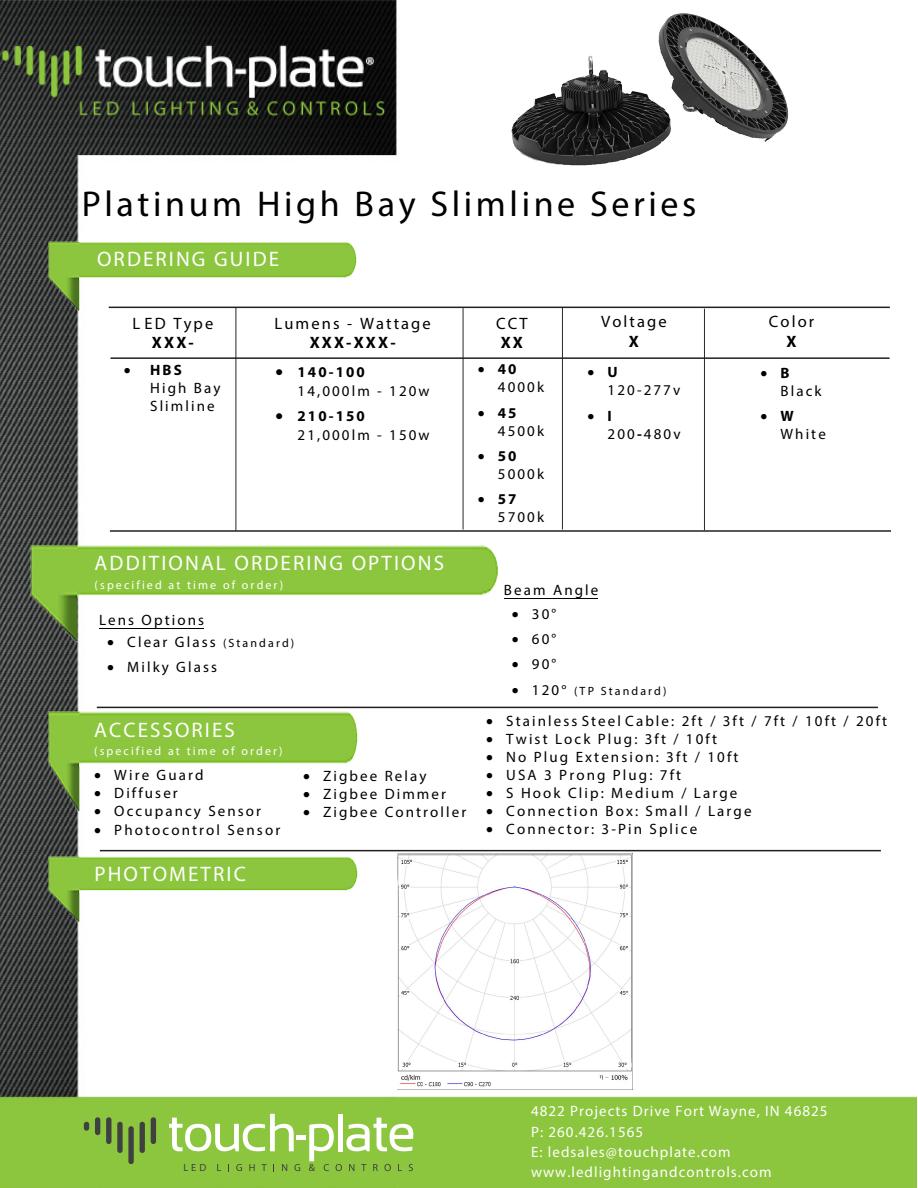
<style>
.page{position:relative;width:918px;height:1188px;background:#fff}
.page>*{position:absolute;margin:0;border:0;box-sizing:border-box;transform-origin:0 0}
.t1{font:36px "Myriad Pro";letter-spacing:.1em;color:#000}
.t2{font:21px "Myriad Pro";letter-spacing:.1em;color:#fff}
.t3{font:16.5px "Myriad Pro";letter-spacing:.125em;color:#000}
.t4{font:700 16.5px "Myriad Pro";letter-spacing:.125em;color:#000}
.t5{font:15px/18px "Myriad Pro";letter-spacing:.14em;color:#000}
.TOC_Text{font:15px/20.4px "Myriad Pro";letter-spacing:.07em;color:#fff}
.t6{font:12px "Myriad Pro";letter-spacing:.175em;color:#fff}
.t7{font:12px "Myriad Pro";letter-spacing:.175em;color:#000}
.t8{font:10.35px "Myriad Pro";color:#404041}
.s1{font-weight:700}
.s2{font-size:12px}
.s3{font-size:15px}
.s4{font-family:"Minion Pro";font-size:15px}
</style>
<div class="page">
<img style="left:0;top:0;width:916px;height:1188px">
<hr style="left:97px;top:707px;width:781px;height:1px;background:#231f20">
<hr style="left:100px;top:850px;width:781px;height:1px;background:#231f20">
<img style="left:48px;top:238px;width:309px;height:73px">
<svg style="left:169px;top:1114px;width:246px;height:57px"></svg>
<div style="left:84px;top:1122px;width:5px;height:9px;background:#404041;border-radius:3px"></div>
<div style="left:95px;top:1117px;width:5px;height:18px;background:#404041;border-radius:3px"></div>
<div style="left:106px;top:1117px;width:5px;height:27px;background:#404041;border-radius:3px"></div>
<div style="left:117px;top:1122px;width:6px;height:31px;background:#404041;border-radius:3px"></div>
<div style="left:128px;top:1126px;width:6px;height:38px;background:#404041;border-radius:3px"></div>
<div style="left:140px;top:1122px;width:5px;height:31px;background:#404041;border-radius:3px"></div>
<div style="left:151px;top:1117px;width:5px;height:27px;background:#404041;border-radius:3px"></div>
<hr style="left:236px;top:307px;width:1px;height:224px;background:#231f20">
<hr style="left:463px;top:308px;width:1px;height:222px;background:#231f20">
<hr style="left:562px;top:308px;width:1px;height:222px;background:#231f20">
<hr style="left:704px;top:309px;width:1px;height:221px;background:#231f20">
<hr style="left:109px;top:307px;width:781px;height:1px;background:#231f20">
<img style="left:31px;top:541px;width:468px;height:101px">
<img style="left:48px;top:707px;width:309px;height:105px">
<img style="left:48px;top:853px;width:309px;height:69px">
<hr style="left:110px;top:530px;width:781px;height:2px;background:#231f20">
<hr style="left:110px;top:357px;width:780px;height:2px;background:#231f20">
<img style="left:504px;top:2px;width:286px;height:176px">
<hr style="left:504px;top:598px;width:94px;height:1px;background:#000">
<hr style="left:100px;top:628px;width:104px;height:1px;background:#000">
<img style="left:398px;top:854px;width:235px;height:235px">
<h1 class="t1" style="left:82px;top:182px;width:616px">Platinum High Bay Slimline Series</h1>
<p class="t2" style="left:97px;top:246px;width:184px">ORDERING GUIDE</p>
<p class="t3" style="left:132px;top:313px;width:82px">L ED Type</p>
<p class="t4" style="left:152px;top:331px;width:43px">XXX-</p>
<p class="t3" style="left:274px;top:313px;width:158px">Lumens - Wattage</p>
<p class="t4" style="left:310px;top:332px;width:88px">XXX-XXX-</p>
<p class="t3" style="left:496px;top:313px;width:33px">CCT</p>
<p class="t4" style="left:501px;top:332px;width:24px">XX</p>
<p class="t3" style="left:601px;top:312px;width:67px">Voltage</p>
<p class="t4" style="left:629px;top:330px;width:12px">X</p>
<p class="t5" style="left:150px;top:361px;width:72px;text-indent:-26px">• <span class="s1">HBS<br></span>High Bay<br>Slimline</p>
<p class="t5" style="left:498px;top:360px;width:48px;text-indent:-20px">• <span class="s1">40<br></span>4000k</p>
<p class="t5" style="left:498px;top:404px;width:48px;text-indent:-20px">• <span class="s1">45<br></span>4500k</p>
<p class="t5" style="left:498px;top:447px;width:48px;text-indent:-20px">• <span class="s1">50<br></span>5000k</p>
<p class="t5" style="left:498px;top:490px;width:48px;text-indent:-20px">• <span class="s1">57<br></span>5700k</p>
<p class="t5" style="left:298px;top:362px;width:134px;line-height:18.8px;text-indent:-22px">• <span class="s1">140-100<br></span>14,000lm - 120w</p>
<p class="t5" style="left:298px;top:406px;width:134px;line-height:19.4px;text-indent:-22px">• <span class="s1">210-150<br></span>21,000lm - 150w</p>
<p class="t5" style="left:608px;top:363px;width:74px;text-indent:-20px">• <span class="s1">U<br></span>120-277v</p>
<p class="t5" style="left:608px;top:406px;width:74px;text-indent:-20px">• <span class="s1">I<br></span>200<span class="s1">-</span>480v</p>
<h2 class="t2" style="left:95px;top:550px;width:351px">ADDITIONAL ORDERING OPTIONS</h2>
<p class="t6" style="left:95px;top:577px;width:190px">(specified at time of order)</p>
<p class="t5" style="left:99px;top:611px;width:106px">Lens Options</p>
<p class="t5" style="left:107px;top:632px;width:189px">• Clear Glass <span class="s2">(Standard)</span></p>
<p class="t5" style="left:107px;top:658px;width:111px">• Milky Glass</p>
<p class="t5" style="left:504px;top:581px;width:96px">Beam Angle</p>
<p class="t5" style="left:512px;top:605px;width:46px">• 30°</p>
<p class="t5" style="left:512px;top:630px;width:46px">• 60°</p>
<p class="t5" style="left:512px;top:655px;width:46px">• 90°</p>
<p class="t7" style="left:512px;top:683px;width:156px">• <span class="s3">120</span><span class="s4">°</span> (TP Standard)</p>
<p class="t3" style="left:769px;top:311px;width:47px">Color</p>
<p class="t4" style="left:787px;top:330px;width:12px">X</p>
<p class="t5" style="left:780px;top:363px;width:43px;text-indent:-20px">• <span class="s1">B<br></span>Black</p>
<p class="t5" style="left:780px;top:407px;width:47px;text-indent:-20px">• <span class="s1">W<br></span>White</p>
<h2 class="t2" style="left:94px;top:717px;width:142px">ACCESSORIES</h2>
<p class="t6" style="left:94px;top:744px;width:190px">(specified at time of order)</p>
<p class="t5" style="left:94px;top:766px;width:111px">• Wire Guard</p>
<p class="t5" style="left:94px;top:784px;width:85px">• Diffuser</p>
<p class="t5" style="left:94px;top:802px;width:168px">• Occupancy Sensor</p>
<p class="t5" style="left:94px;top:821px;width:187px">• Photocontrol Sensor</p>
<h2 class="t2" style="left:94px;top:861px;width:153px">PHOTOMETRIC</h2>
<p class="t5" style="left:303px;top:766px;width:125px">• Zigbee Relay</p>
<p class="t5" style="left:303px;top:784px;width:145px">• Zigbee Dimmer</p>
<p class="t5" style="left:303px;top:802px;width:165px">• Zigbee Controller</p>
<p class="t5" style="left:486px;top:712px;width:402px">• Stainless Steel Cable: 2ft / 3ft / 7ft / 10ft / 20ft</p>
<p class="t5" style="left:486px;top:730px;width:232px">• Twist Lock Plug: 3ft / 10ft</p>
<p class="t5" style="left:486px;top:748px;width:254px">• No Plug Extension: 3ft / 10ft</p>
<p class="t5" style="left:486px;top:766px;width:196px">• USA 3 Prong Plug: 7ft</p>
<p class="t5" style="left:486px;top:784px;width:253px">• S Hook Clip: Medium / Large</p>
<p class="t5" style="left:486px;top:802px;width:267px">• Connection Box: Small / Large</p>
<p class="t5" style="left:486px;top:820px;width:212px">• Connector: 3-Pin Splice</p>
<p class="TOC_Text" style="left:531px;top:1101px;width:298px">4822 Projects Drive Fort Wayne, IN 46825<br>P: 260.426.1565<br>E: ledsales@touchplate.com</p>
<p class="t8" style="left:183px;top:1161px;width:24px">LED</p>
<p class="t8" style="left:309px;top:1162px;width:8px">&amp;</p>
<p class="TOC_Text" style="left:531px;top:1162px;width:242px">www.ledlightingandcontrols.com</p>
</div>
